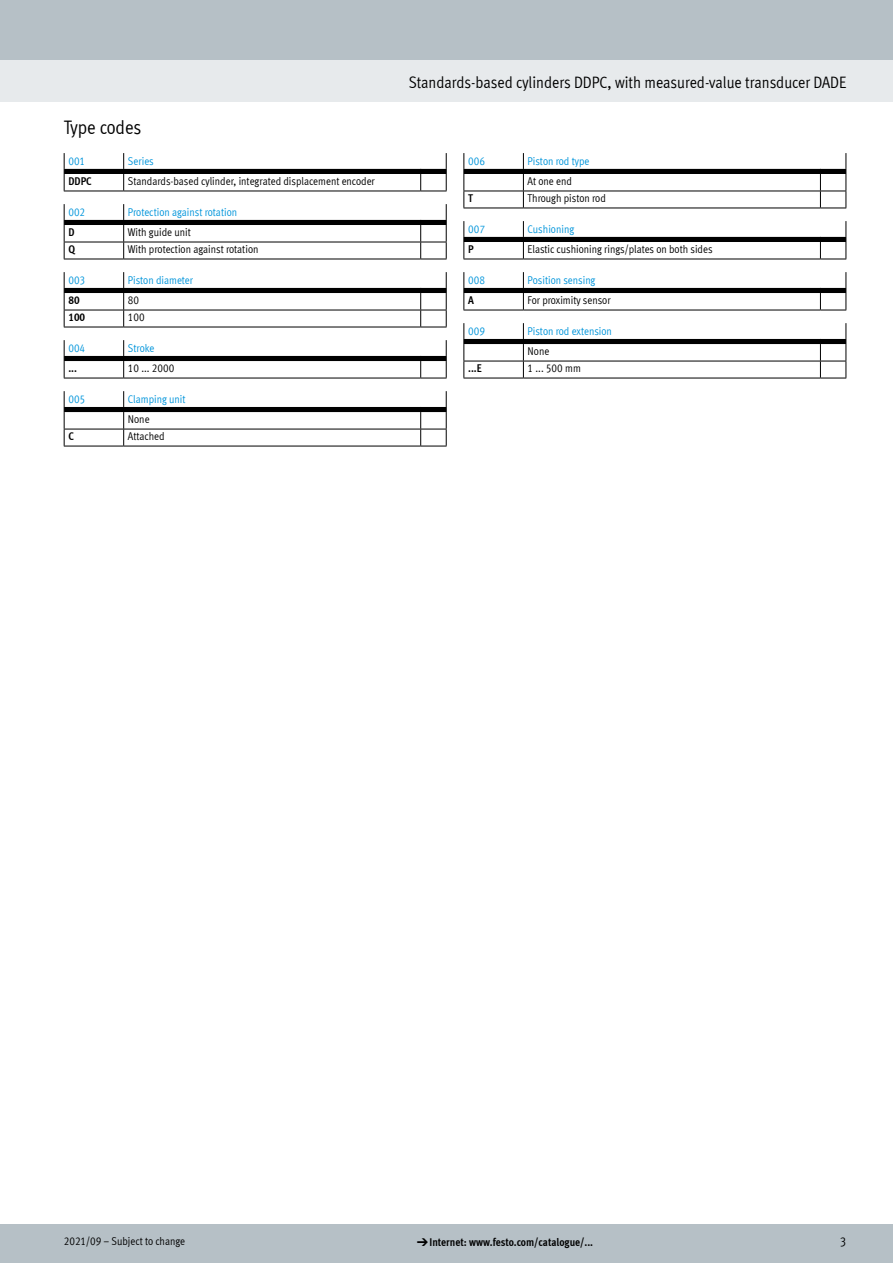
<style>
.page{position:relative;width:893px;height:1263px;background:#fff}
.page>*{position:absolute;margin:0;border:0;box-sizing:border-box;transform-origin:0 0}
.FES_title_section{font:19.5px "Meta Cond LF";color:#000}
.FES_title_family{font:16.5px "Meta Cond LF";color:#000}
.t1{font:12.75px "Meta Cond LF";color:#000}
.t2{font:11.25px "Meta Cond LF";color:#000}
.t3{font:11.25px/20.5px "Meta Cond LF";color:#0095db}
.t4{font:700 11.25px "Meta Cond LF";color:#000}
.s1{color:#000}
.s2{font-family:"Meto Pict 182";font-weight:400}
</style>
<div class="page">
<div style="left:0;top:1225px;width:893px;height:38px;background:#b6c0c6"></div>
<div style="left:0;top:60px;width:893px;height:42px;background:#e7eaec"></div>
<div style="left:0;top:0;width:893px;height:60px;background:#b6c0c6"></div>
<svg style="left:64px;top:153px;width:383px;height:39px"></svg>
<svg style="left:64px;top:204px;width:383px;height:56px"></svg>
<svg style="left:64px;top:272px;width:383px;height:56px"></svg>
<svg style="left:64px;top:340px;width:383px;height:39px"></svg>
<svg style="left:64px;top:391px;width:383px;height:56px"></svg>
<svg style="left:463px;top:153px;width:384px;height:56px"></svg>
<svg style="left:463px;top:221px;width:384px;height:39px"></svg>
<svg style="left:463px;top:272px;width:384px;height:39px"></svg>
<svg style="left:463px;top:323px;width:384px;height:56px"></svg>
<p class="FES_title_section" style="left:64px;top:116px;width:79px">Type codes</p>
<p class="t3" style="left:68px;top:150px;width:18px">001</p>
<p class="t3" style="left:128px;top:150px;width:27px">Series</p>
<p class="t4" style="left:68px;top:174px;width:25px">DDPC</p>
<p class="t2" style="left:128px;top:174px;width:248px">Standards-based cylinder, integrated displacement encoder</p>
<p class="t3" style="left:68px;top:201px;width:18px">002</p>
<p class="t3" style="left:128px;top:201px;width:111px">Protection against rotation</p>
<p class="t4" style="left:68px;top:225px;width:8px">D</p>
<p class="t2" style="left:128px;top:225px;width:64px">With guide unit</p>
<p class="t4" style="left:68px;top:242px;width:8px">Q</p>
<p class="t2" style="left:128px;top:242px;width:132px">With protection against rotation</p>
<p class="t3" style="left:68px;top:269px;width:18px">003</p>
<p class="t3" style="left:128px;top:269px;width:67px">Piston diameter</p>
<p class="t4" style="left:68px;top:293px;width:13px">80</p>
<p class="t2" style="left:128px;top:293px;width:13px">80</p>
<p class="t4" style="left:68px;top:310px;width:18px">100</p>
<p class="t2" style="left:128px;top:310px;width:18px">100</p>
<p class="t3" style="left:68px;top:337px;width:18px">004</p>
<p class="t3" style="left:128px;top:337px;width:28px">Stroke</p>
<p class="t4" style="left:68px;top:361px;width:10px">...</p>
<p class="t2" style="left:128px;top:361px;width:48px">10 ... 2000</p>
<p class="t3" style="left:68px;top:388px;width:18px">005</p>
<p class="t3" style="left:128px;top:388px;width:59px">Clamping unit<br><span class="s1">None</span></p>
<p class="t4" style="left:68px;top:429px;width:7px">C</p>
<p class="t2" style="left:128px;top:429px;width:38px">Attached</p>
<p class="FES_title_family" style="left:409px;top:72px;width:439px">Standards-based cylinders DDPC, with measured-value transducer DADE</p>
<p class="t3" style="left:468px;top:150px;width:18px">006</p>
<p class="t3" style="left:528px;top:150px;width:63px">Piston rod type<br><span class="s1">At one end</span></p>
<p class="t4" style="left:468px;top:191px;width:6px">T</p>
<p class="t2" style="left:528px;top:191px;width:80px">Through piston rod</p>
<p class="t3" style="left:468px;top:218px;width:18px">007</p>
<p class="t3" style="left:528px;top:218px;width:48px">Cushioning</p>
<p class="t4" style="left:468px;top:242px;width:7px">P</p>
<p class="t2" style="left:528px;top:242px;width:186px">Elastic cushioning rings/plates on both sides</p>
<p class="t3" style="left:468px;top:269px;width:18px">008</p>
<p class="t3" style="left:528px;top:269px;width:69px">Position sensing</p>
<p class="t4" style="left:468px;top:293px;width:7px">A</p>
<p class="t2" style="left:528px;top:293px;width:85px">For proximity sensor</p>
<p class="t3" style="left:468px;top:320px;width:18px">009</p>
<p class="t3" style="left:528px;top:320px;width:86px">Piston rod extension<br><span class="s1">None</span></p>
<p class="t4" style="left:468px;top:361px;width:15px">...E</p>
<p class="t2" style="left:528px;top:361px;width:55px">1 ... 500 mm</p>
<p class="t2" style="left:64px;top:1234px;width:123px">2021/09 – Subject to change</p>
<p class="t4" style="left:417px;top:1235px;width:178px"><span class="s2">d</span>Internet: www.festo.com/catalogue/...</p>
<p class="t1" style="left:840px;top:1234px;width:8px">3</p>
</div>
